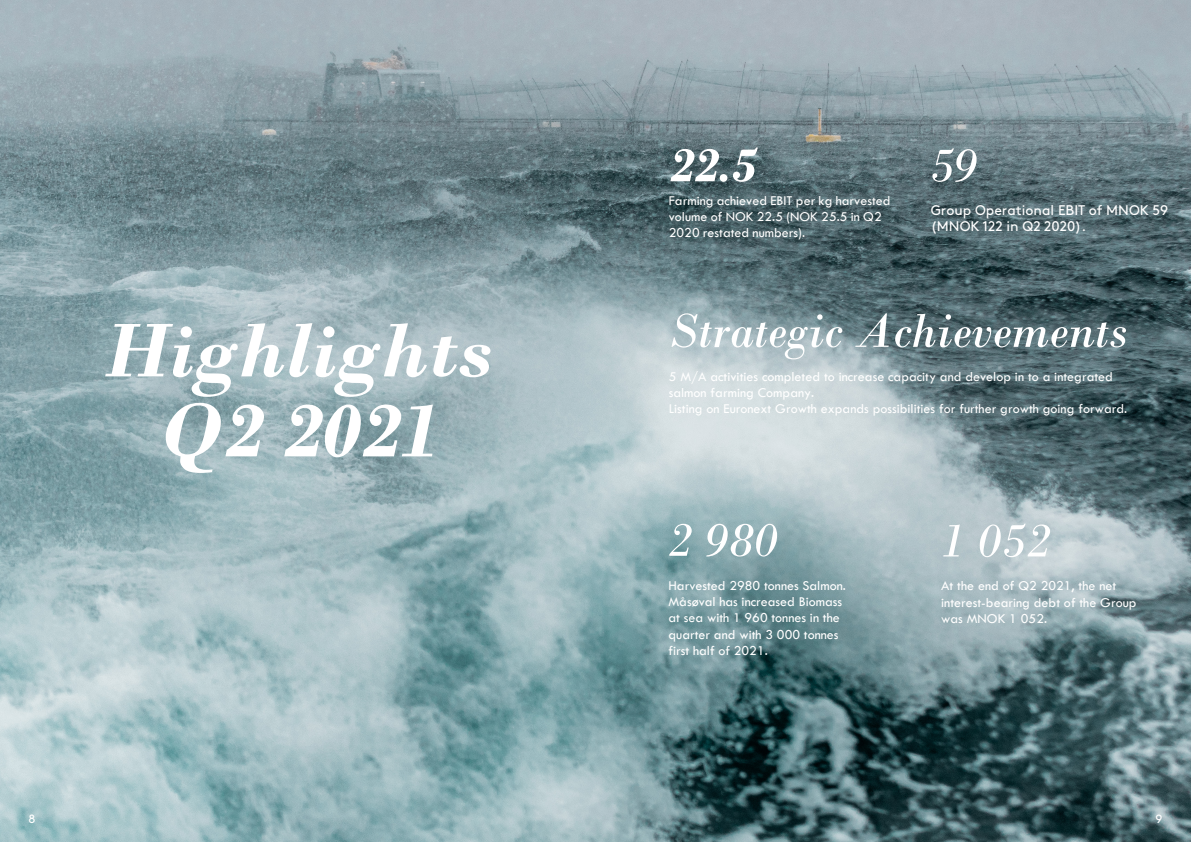
<style>
.page{position:relative;width:1191px;height:842px;background:#fff}
.page>*{position:absolute;margin:0;border:0;box-sizing:border-box;transform-origin:0 0}
.t1{font:italic 700 80px/80px "Bodoni";color:#fff;text-align:center}
.t2{font:italic 50px "Bodoni";color:#fff}
.t3{font:italic 700 50px "Bodoni";color:#fff}
.t4{font:14px/16.3px "Tw Cen";color:#fff}
.t5{font:14px/16.3px "Brown Pro";color:#fff}
.t6{font:12px "Brown Pro";color:#fff}
</style>
<div class="page">
<img style="left:0;top:0;width:1191px;height:842px">
<p class="t1" style="left:103px;top:311px;width:390px">Highlights<br>Q2 2021</p>
<p class="t3" style="left:668px;top:135px;width:89px">22.5</p>
<p class="t4" style="left:669px;top:192px;width:223px">Farming achieved EBIT per kg harvested volume of NOK 22.5 (NOK 25.5 in Q2<br>2020 restated numbers).</p>
<p class="t2" style="left:930px;top:135px;width:49px">59</p>
<p class="t5" style="left:930px;top:201px;width:239px">Group Operational EBIT of MNOK 59 (MNOK 122 in Q2 2020).</p>
<p class="t2" style="left:669px;top:301px;width:460px">Strategic Achievements</p>
<p class="t4" style="left:669px;top:368px;width:460px">5 M/A activities completed to increase capacity and develop in to a integrated salmon farming Company.<br>Listing on Euronext Growth expands possibilities for further growth going forward.</p>
<p class="t2" style="left:668px;top:510px;width:112px">2 980</p>
<p class="t4" style="left:668px;top:577px;width:179px">Harvested 2980 tonnes Salmon.<br>Måsøval has increased Biomass at sea with 1 960 tonnes in the quarter and with 3 000 tonnes first half of 2021.</p>
<p class="t2" style="left:941px;top:511px;width:112px">1 052</p>
<p class="t4" style="left:941px;top:578px;width:197px">At the end of Q2 2021, the net interest-bearing debt of the Group was MNOK 1 052.</p>
<p class="t6" style="left:28px;top:809px;width:8px">8</p>
<p class="t6" style="left:1155px;top:809px;width:9px">9</p>
</div>
